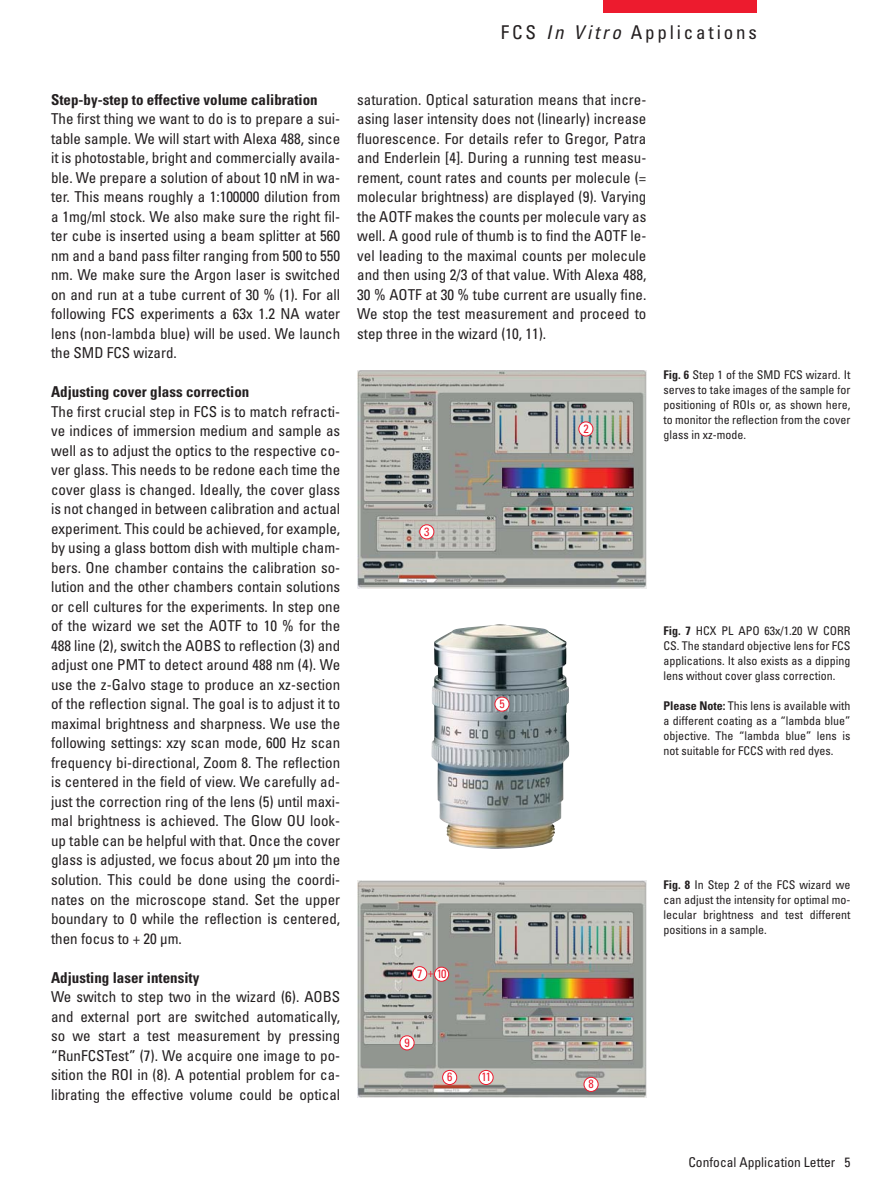
<style>
.page{position:relative;width:893px;height:1191px;background:#fff}
.page>*{position:absolute;margin:0;border:0;box-sizing:border-box;transform-origin:0 0}
.t1{font:condensed 18.9px "Univers LT Std";letter-spacing:.15em;color:#231f20}
.t2{font:condensed 15px/19.5px "Univers LT Std";color:#231f20;text-align:justify}
.t3{font:700 condensed 15px "Univers LT Std";color:#231f20}
.t4{font:condensed 13.5px "Univers LT Std";color:#231f20}
.t5{font:condensed 12px/15px "Univers LT Std";color:#231f20;text-align:justify}
.t6{font:condensed 12px "Univers LT Std";color:#ed1b2e}
.s1{font-style:italic}
.s2{font-weight:700}
</style>
<div class="page">
<div style="left:604px;top:0;width:153px;height:13px;background:#ed1b2e"></div>
<img style="left:357px;top:370px;width:289px;height:218px">
<img style="left:432px;top:624px;width:138px;height:225px">
<img style="left:357px;top:880px;width:289px;height:217px">
<div style="left:579px;top:422px;width:14px;height:14px;background:#fff;border-radius:50%"></div>
<div style="left:578px;top:421px;width:15px;height:15px;border:1px solid #ed1b2e;border-radius:50%"></div>
<div style="left:420px;top:525px;width:14px;height:14px;background:#fff;border-radius:50%"></div>
<div style="left:419px;top:524px;width:15px;height:15px;border:1px solid #ed1b2e;border-radius:50%"></div>
<div style="left:495px;top:697px;width:14px;height:14px;background:#fff;border-radius:50%"></div>
<div style="left:495px;top:696px;width:14px;height:15px;border:1px solid #ed1b2e;border-radius:50%"></div>
<div style="left:443px;top:1070px;width:14px;height:14px;background:#fff;border-radius:50%"></div>
<div style="left:442px;top:1070px;width:15px;height:15px;border:1px solid #ed1b2e;border-radius:50%"></div>
<div style="left:584px;top:1077px;width:14px;height:14px;background:#fff;border-radius:50%"></div>
<div style="left:584px;top:1077px;width:14px;height:14px;border:1px solid #ed1b2e;border-radius:50%"></div>
<div style="left:479px;top:1070px;width:14px;height:14px;background:#fff;border-radius:50%"></div>
<div style="left:479px;top:1070px;width:14px;height:15px;border:1px solid #ed1b2e;border-radius:50%"></div>
<div style="left:400px;top:1035px;width:14px;height:15px;background:#fff;border-radius:50%"></div>
<div style="left:400px;top:1035px;width:14px;height:15px;border:1px solid #ed1b2e;border-radius:50%"></div>
<div style="left:413px;top:966px;width:14px;height:14px;background:#fff;border-radius:50%"></div>
<div style="left:412px;top:966px;width:15px;height:15px;border:1px solid #ed1b2e;border-radius:50%"></div>
<div style="left:435px;top:967px;width:14px;height:14px;background:#fff;border-radius:50%"></div>
<div style="left:434px;top:966px;width:15px;height:15px;border:1px solid #ed1b2e;border-radius:50%"></div>
<p class="t1" style="left:501px;top:24px;width:257px">FCS <span class="s1">In Vitro</span> Applications</p>
<p class="t3" style="left:51px;top:92px;width:268px">Step-by-step to effective volume calibration</p>
<p class="t2" style="left:51px;top:110px;width:291px">The first thing we want to do is to prepare a sui&shy;table sample. We will start with Alexa 488, since it is photostable, bright and commercially availa&shy;ble. We prepare a solution of about 10 nM in wa&shy;ter. This means roughly a 1:100000 dilution from a 1mg/ml stock. We also make sure the right fil&shy;ter cube is inserted using a beam splitter at 560 nm and a band pass filter ranging from 500 to 550 nm. We make sure the Argon laser is switched on and run at a tube current of 30 % (1). For all following FCS experiments a 63x 1.2 NA water lens (non-lambda blue) will be used. We launch the SMD FCS wizard.</p>
<p class="t3" style="left:51px;top:385px;width:200px">Adjusting cover glass correction</p>
<p class="t2" style="left:51px;top:403px;width:291px">The first crucial step in FCS is to match refracti&shy;ve indices of immersion medium and sample as well as to adjust the optics to the respective co&shy;ver glass. This needs to be redone each time the cover glass is changed. Ideally, the cover glass is not changed in between calibration and actual experiment. This could be achieved, for example, by using a glass bottom dish with multiple cham&shy;bers. One chamber contains the calibration so&shy;lution and the other chambers contain solutions or cell cultures for the experiments. In step one of the wizard we set the AOTF to 10 % for the 488 line (2), switch the AOBS to reflection (3) and adjust one PMT to detect around 488 nm (4). We use the z-Galvo stage to produce an xz-section of the reflection signal. The goal is to adjust it to maximal brightness and sharpness. We use the following settings: xzy scan mode, 600 Hz scan frequency bi-directional, Zoom 8. The reflection is centered in the field of view. We carefully ad&shy;just the correction ring of the lens (5) until maxi&shy;mal brightness is achieved. The Glow OU look&shy;up table can be helpful with that. Once the cover glass is adjusted, we focus about 20 μm into the solution. This could be done using the coordi&shy;nates on the microscope stand. Set the upper boundary to 0 while the reflection is centered, then focus to + 20 μm.</p>
<p class="t3" style="left:51px;top:970px;width:150px">Adjusting laser intensity</p>
<p class="t2" style="left:51px;top:988px;width:291px">We switch to step two in the wizard (6). AOBS and external port are switched automatically, so we start a test measurement by pressing “RunFCSTest” (7). We acquire one image to po&shy;sition the ROI in (8). A potential problem for ca&shy;librating the effective volume could be optical</p>
<p class="t2" style="left:357px;top:91px;width:291px">saturation. Optical saturation means that incre&shy;asing laser intensity does not (linearly) increase fluorescence. For details refer to Gregor, Patra and Enderlein [4]. During a running test measu&shy;rement, count rates and counts per molecule (= molecular brightness) are displayed (9). Varying the AOTF makes the counts per molecule vary as well. A good rule of thumb is to find the AOTF le&shy;vel leading to the maximal counts per molecule and then using 2/3 of that value. With Alexa 488, 30 % AOTF at 30 % tube current are usually fine.<br>We stop the test measurement and proceed to step three in the wizard (10, 11).</p>
<p class="t6" style="left:424px;top:526px;width:7px">3</p>
<p class="t6" style="left:499px;top:698px;width:7px">5</p>
<p class="t6" style="left:583px;top:423px;width:7px">2</p>
<p class="t6" style="left:417px;top:968px;width:31px">7 +10</p>
<p class="t6" style="left:404px;top:1036px;width:7px">9</p>
<p class="t6" style="left:447px;top:1071px;width:7px">6</p>
<p class="t6" style="left:481px;top:1071px;width:11px">11</p>
<p class="t6" style="left:588px;top:1078px;width:7px">8</p>
<p class="t5" style="left:663px;top:368px;width:189px"><span class="s2">Fig. 6</span> Step 1 of the SMD FCS wizard. It serves to take images of the sample for positioning of ROIs or, as shown here, to monitor the reflection from the cover glass in xz-mode.</p>
<p class="t5" style="left:663px;top:624px;width:189px"><span class="s2">Fig. 7</span> HCX PL APO 63x/1.20 W CORR CS. The standard objective lens for FCS applications. It also exists as a dipping lens without cover glass correction.</p>
<p class="t5" style="left:663px;top:699px;width:189px"><span class="s2">Please Note:</span> This lens is available with a different coating as a “lambda blue” objective. The “lambda blue” lens is not suitable for FCCS with red dyes.</p>
<p class="t5" style="left:663px;top:878px;width:189px"><span class="s2">Fig. 8</span> In Step 2 of the FCS wizard we can adjust the intensity for optimal mo&shy;lecular brightness and test different positions in a sample.</p>
<p class="t4" style="left:688px;top:1155px;width:163px">Confocal Application Letter 5</p>
</div>
